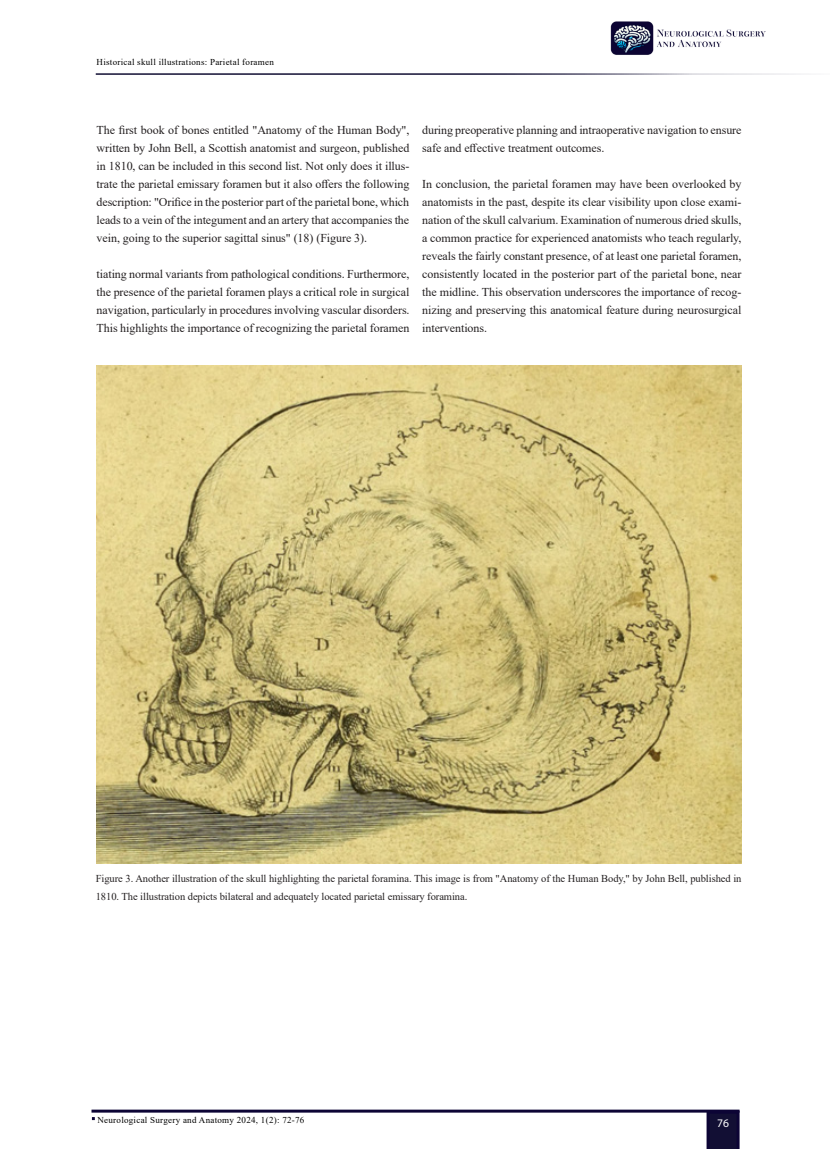
<style>
.page{position:relative;width:830px;height:1149px;background:#fff}
.page>*{position:absolute;margin:0;border:0;box-sizing:border-box;transform-origin:0 0}
.texto{font:12px/18px "Times New Roman";letter-spacing:-.005em;color:#231f20;text-align:justify}
.t1{font:11.55px "Myriad Pro";color:#fff}
.texto-2{font:10.5px/18px "Times New Roman";letter-spacing:-.005em;color:#231f20}
.t2{font:9px "Times New Roman";letter-spacing:.03em;color:#000}
</style>
<div class="page">
<svg style="left:706px;top:1112px;width:33px;height:36px"></svg>
<hr style="left:91px;top:1109px;width:648px;height:3px;background:#0c0435">
<hr style="left:96px;top:73px;width:733px;height:2px;background:#120f34">
<img style="left:610px;top:21px;width:155px;height:34px">
<img style="left:96px;top:365px;width:645px;height:498px">
<p class="t2" style="left:96px;top:56px;width:179px">Historical skull illustrations: Parietal foramen</p>
<p class="texto" style="left:96px;top:120px;width:314px">The first book of bones entitled "Anatomy of the Human Body", written by John Bell, a Scottish anatomist and surgeon, published in 1810, can be included in this second list. Not only does it illus&shy;trate the parietal emissary foramen but it also offers the following description: "Orifice in the posterior part of the parietal bone, which leads to a vein of the integument and an artery that accompanies the vein, going to the superior sagittal sinus" (18) (Figure 3).</p>
<p class="texto" style="left:96px;top:264px;width:314px">tiating normal variants from pathological conditions. Furthermore, the presence of the parietal foramen plays a critical role in surgical navigation, particularly in procedures involving vascular disorders.<br>This highlights the importance of recognizing the parietal foramen</p>
<p class="texto" style="left:422px;top:120px;width:320px">during preoperative planning and intraoperative navigation to ensure safe and effective treatment outcomes.</p>
<p class="texto" style="left:422px;top:174px;width:321px">In conclusion, the parietal foramen may have been overlooked by anatomists in the past, despite its clear visibility upon close exami&shy;nation of the skull calvarium. Examination of numerous dried skulls, a common practice for experienced anatomists who teach regularly, reveals the fairly constant presence, of at least one parietal foramen, consistently located in the posterior part of the parietal bone, near the midline. This observation underscores the importance of recog&shy;nizing and preserving this anatomical feature during neurosurgical interventions.</p>
<p class="texto-2" style="left:96px;top:868px;width:647px">Figure 3. Another illustration of the skull highlighting the parietal foramina. This image is from "Anatomy of the Human Body," by John Bell, published in<br>1810. The illustration depicts bilateral and adequately located parietal emissary foramina.</p>
<p class="t2" style="left:97px;top:1113px;width:208px">Neurological Surgery and Anatomy 2024, 1(2): 72-76</p>
<p class="t1" style="left:716px;top:1115px;width:13px">76</p>
</div>
